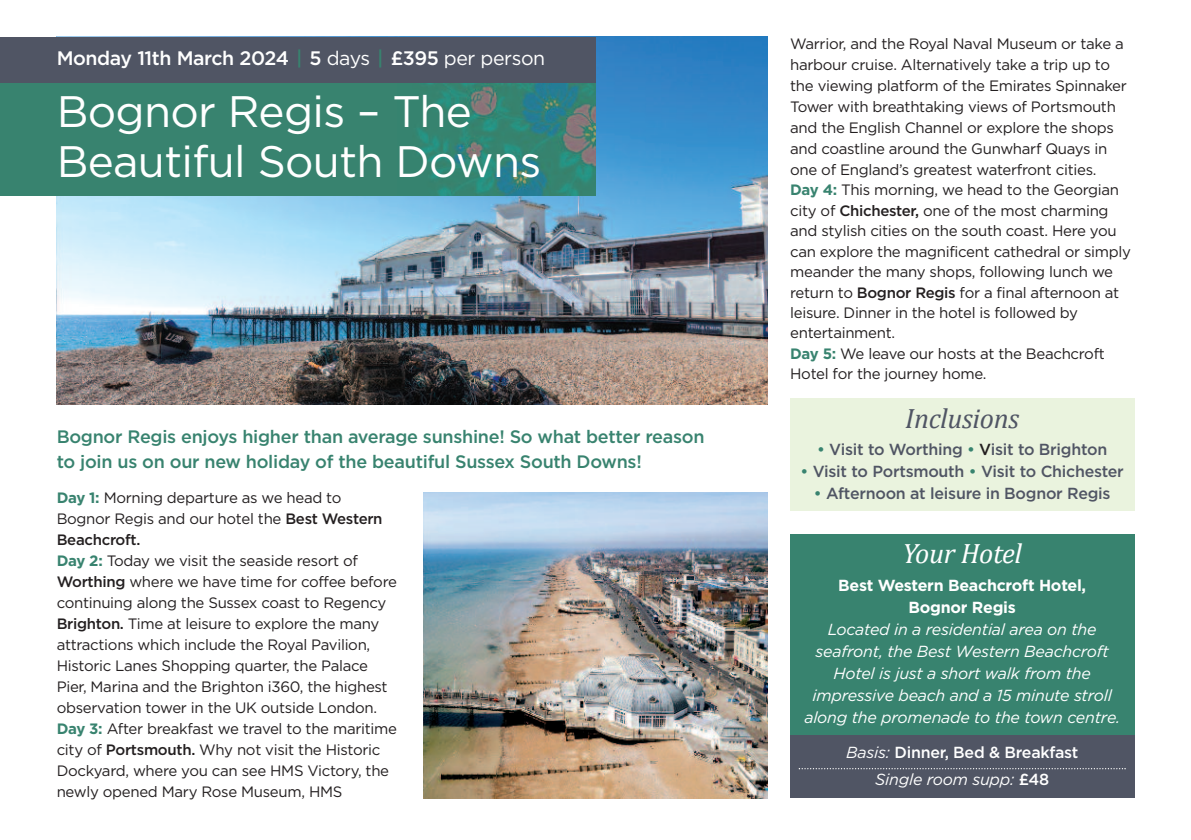
<style>
.page{position:relative;width:1191px;height:840px;background:#fff}
.page>*{position:absolute;margin:0;border:0;box-sizing:border-box;transform-origin:0 0}
.t1{font:44px/50px "Gotham";letter-spacing:-.015em;color:#fff}
.t2{font:italic 28px "Cambria";letter-spacing:-.01em;color:#505564}
.t3{font:italic 28px "Cambria";letter-spacing:-.01em;color:#fff}
.t4{font:500 19.6px "Gotham";letter-spacing:-.02em;color:#fff}
.t5{font:500 18px/25px "Gotham";letter-spacing:-.015em;color:#38836f}
.t6{font:italic 16px/22px "Gotham";letter-spacing:-.015em;color:#fff;text-align:center}
.t7{font:500 16px "Gotham";letter-spacing:-.015em;color:#505564}
.t8{font:500 16px/27px "Gotham";letter-spacing:-.015em;color:#fff;text-align:center}
.t9{font:700 16px/22px "Gotham";letter-spacing:-.015em;color:#fff;text-align:center}
.t10{font:15px/20.6px "Gotham";letter-spacing:-.02em;color:#231f20}
.s1{color:#38836f}
.s2{font-weight:400}
.s3{font-weight:700;color:#38836f}
.s4{font-weight:500}
.s5{color:#231f20}
.s6{font-weight:400;font-style:italic}
</style>
<div class="page">
<img style="left:57px;top:37px;width:710px;height:367px">
<div style="left:0;top:82px;width:595px;height:114px;background:#38836f"></div>
<img style="left:397px;top:82px;width:198px;height:114px">
<div style="left:790px;top:533px;width:344px;height:202px;background:#38836f"></div>
<div style="left:790px;top:735px;width:344px;height:62px;background:#505564"></div>
<svg style="left:798px;top:768px;width:327px;height:1px"></svg>
<div style="left:0;top:37px;width:595px;height:45px;background:#505564"></div>
<img style="left:423px;top:492px;width:344px;height:305px">
<div style="left:790px;top:398px;width:344px;height:113px;background:#eaf3de"></div>
<h3 class="t4" style="left:57px;top:47px;width:490px">Monday 11th March 2024 <span class="s1">|</span> 5 <span class="s2">days</span> <span class="s1">|</span> £395 <span class="s2">per person</span></h3>
<h1 class="t1" style="left:57px;top:87px;width:486px">Bognor Regis – The<br>Beautiful South Downs</h1>
<p class="t5" style="left:57px;top:424px;width:649px">Bognor Regis enjoys higher than average sunshine! So what better reason to join us on our new holiday of the beautiful Sussex South Downs!</p>
<p class="t10" style="left:57px;top:487px;width:342px"><span class="s3">Day 1:</span> Morning departure as we head to Bognor Regis and our hotel the <span class="s4">Best Western Beachcroft.<br></span><span class="s3">Day 2:</span> Today we visit the seaside resort of <span class="s4">Worthing</span> where we have time for coffee before continuing along the Sussex coast to Regency <span class="s4">Brighton.</span> Time at leisure to explore the many attractions which include the Royal Pavilion, Historic Lanes Shopping quarter, the Palace Pier, Marina and the Brighton i360, the highest observation tower in the UK outside London.<br><span class="s3">Day 3:</span> After breakfast we travel to the maritime city of <span class="s4">Portsmouth.</span> Why not visit the Historic Dockyard, where you can see HMS Victory, the newly opened Mary Rose Museum, HMS</p>
<p class="t10" style="left:790px;top:33px;width:342px">Warrior, and the Royal Naval Museum or take a harbour cruise. Alternatively take a trip up to the viewing platform of the Emirates Spinnaker Tower with breathtaking views of Portsmouth and the English Channel or explore the shops and coastline around the Gunwharf Quays in one of England’s greatest waterfront cities.<br><span class="s3">Day 4:</span> This morning, we head to the Georgian city of <span class="s4">Chichester,</span> one of the most charming and stylish cities on the south coast. Here you can explore the magnificent cathedral or simply meander the many shops, following lunch we return to <span class="s4">Bognor Regis</span> for a final afternoon at leisure. Dinner in the hotel is followed by entertainment.<br><span class="s3">Day 5:</span> We leave our hosts at the Beachcroft Hotel for the journey home.</p>
<h2 class="t2" style="left:905px;top:401px;width:115px">Inclusions</h2>
<p class="t7" style="left:817px;top:440px;width:292px"><span class="s1">•</span> Visit to Worthing <span class="s1">•</span> <span class="s5">V</span>isit to Brighton</p>
<p class="t7" style="left:800px;top:462px;width:325px"><span class="s1">•</span> Visit to Portsmouth <span class="s1">•</span> Visit to Chichester</p>
<p class="t7" style="left:814px;top:484px;width:298px"><span class="s1">•</span> Afternoon at leisure in Bognor Regis</p>
<h2 class="t3" style="left:902px;top:536px;width:121px">Your Hotel</h2>
<p class="t9" style="left:838px;top:573px;width:249px">Best Western Beachcroft Hotel,<br>Bognor Regis</p>
<p class="t6" style="left:804px;top:617px;width:317px">Located in a residential area on the seafront, the Best Western Beachcroft Hotel is just a short walk from the impressive beach and a 15 minute stroll along the promenade to the town centre.</p>
<p class="t8" style="left:846px;top:739px;width:234px"><span class="s6">Basis:</span> Dinner, Bed &amp; Breakfast<br><span class="s6">Single room supp:</span> £48</p>
</div>
